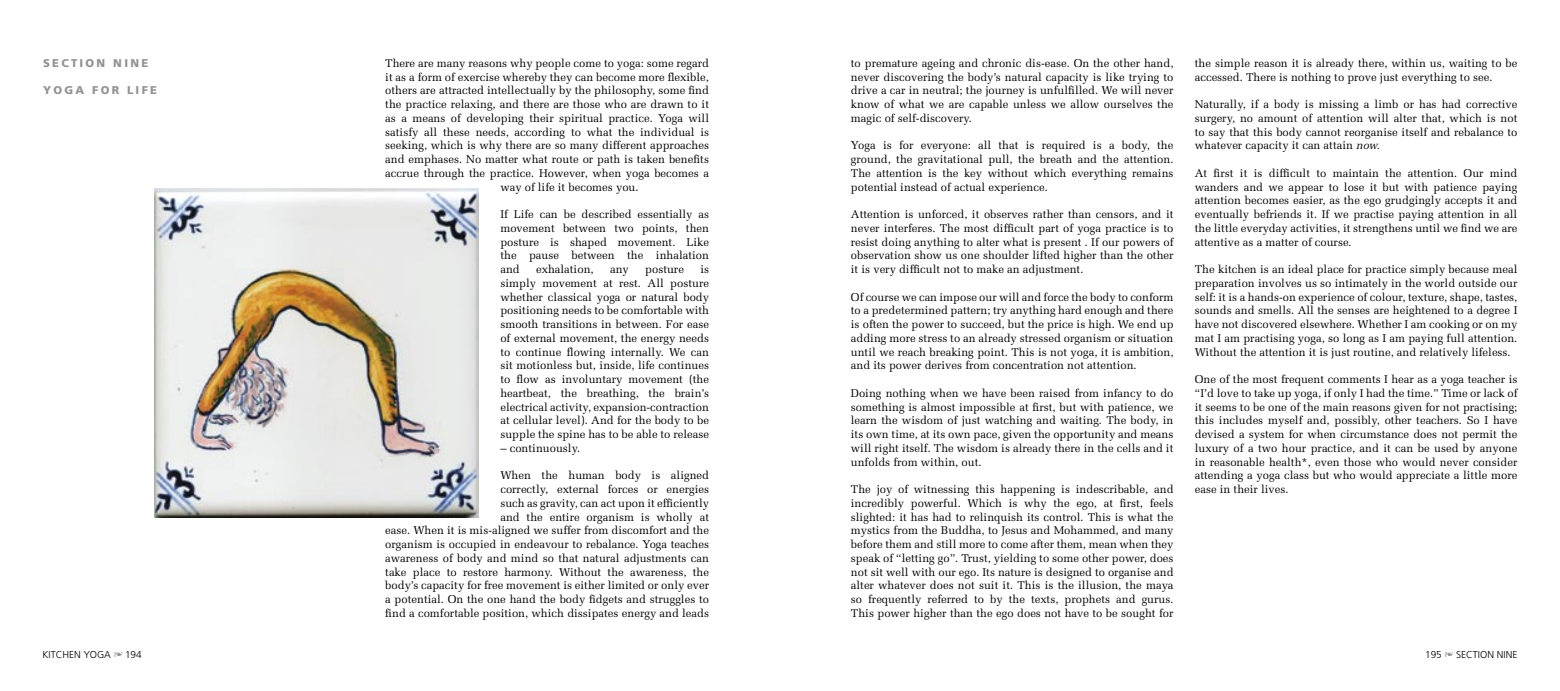
<style>
.page{position:relative;width:1560px;height:691px;background:#fff}
.page>*{position:absolute;margin:0;border:0;box-sizing:border-box;transform-origin:0 0}
.Melior{font:11.25px/13.8px "Melior";color:#000;text-align:justify}
.Melior-2{font:900 11.25px "Frutiger";letter-spacing:.2em;color:#939393}
.t1{font:300 10px "Frutiger";color:#000}
.s1{font-style:italic}
.s2{font-family:"Monotype Sorts";font-weight:400;font-size:11.25px;color:#939393}
</style>
<div class="page">
<img style="left:154px;top:189px;width:324px;height:328px">
<p class="Melior-2" style="left:43px;top:56px;width:107px">SECTION NINE</p>
<p class="Melior-2" style="left:43px;top:84px;width:115px">YOGA FOR LIFE</p>
<p class="Melior" style="left:385px;top:56px;width:325px">There are many reasons why people come to yoga: some regard</p>
<p class="Melior" style="left:385px;top:70px;width:325px">it as a form of exercise whereby they can become more flexible,</p>
<p class="Melior" style="left:385px;top:84px;width:325px">others are attracted intellectually by the philosophy, some find</p>
<p class="Melior" style="left:385px;top:97px;width:325px">the practice relaxing, and there are those who are drawn to it</p>
<p class="Melior" style="left:385px;top:111px;width:325px">as a means of developing their spiritual practice. Yoga will</p>
<p class="Melior" style="left:385px;top:125px;width:325px">satisfy all these needs, according to what the individual is</p>
<p class="Melior" style="left:385px;top:139px;width:325px">seeking, which is why there are so many different approaches</p>
<p class="Melior" style="left:385px;top:152px;width:325px">and emphases. No matter what route or path is taken benefits</p>
<p class="Melior" style="left:385px;top:166px;width:325px">accrue through the practice. However, when yoga becomes a</p>
<p class="Melior" style="left:500px;top:180px;width:140px">way of life it becomes you.</p>
<p class="Melior" style="left:500px;top:207px;width:210px">If Life can be described essentially as movement between two points, then posture is shaped movement. Like the pause between the inhalation and</p>
<p class="Melior" style="left:536px;top:262px;width:59px">exhalation,</p>
<p class="Melior" style="left:610px;top:262px;width:20px">any</p>
<p class="Melior" style="left:645px;top:262px;width:40px">posture</p>
<p class="Melior" style="left:500px;top:262px;width:210px;text-indent:200px">is simply movement at rest. All posture whether classical yoga or natural body positioning needs to be comfortable with smooth transitions in between. For ease of external movement, the energy needs to continue flowing internally. We can sit motionless but, inside, life continues to flow as involuntary movement (the heartbeat, the breathing, the brain’s electrical activity, expansion-contraction at cellular level). And for the body to be supple the spine has to be able to release</p>
<p class="Melior" style="left:500px;top:441px;width:81px">– continuously.</p>
<p class="Melior" style="left:385px;top:469px;width:325px;text-align:right">When the human body is aligned<br>correctly, external forces or energies<br>such as gravity, can act upon it efficiently<br>and the entire organism is wholly at<br>ease. When it is mis-aligned we suffer from discomfort and the organism is occupied in endeavour to rebalance. Yoga teaches awareness of body and mind so that natural adjustments can take place to restore harmony. Without the awareness, the body’s capacity for free movement is either limited or only ever a potential. On the one hand the body fidgets and struggles to find a comfortable position, which dissipates energy and leads</p>
<p class="Melior" style="left:850px;top:56px;width:324px">to premature ageing and chronic dis-ease. On the other hand, never discovering the body’s natural capacity is like trying to drive a car in neutral; the journey is unfulfilled. We will never know of what we are capable unless we allow ourselves the magic of self-discovery.</p>
<p class="Melior" style="left:850px;top:139px;width:324px">Yoga is for everyone: all that is required is a body, the ground, the gravitational pull, the breath and the attention.<br>The attention is the key without which everything remains potential instead of actual experience.</p>
<p class="Melior" style="left:850px;top:207px;width:324px">Attention is unforced, it observes rather than censors, and it never interferes. The most difficult part of yoga practice is to resist doing anything to alter what is present . If our powers of observation show us one shoulder lifted higher than the other it is very difficult not to make an adjustment.</p>
<p class="Melior" style="left:850px;top:290px;width:324px">Of course we can impose our will and force the body to conform to a predetermined pattern; try anything hard enough and there is often the power to succeed, but the price is high. We end up adding more stress to an already stressed organism or situation until we reach breaking point. This is not yoga, it is ambition, and its power derives from concentration not attention.</p>
<p class="Melior" style="left:850px;top:386px;width:324px">Doing nothing when we have been raised from infancy to do something is almost impossible at first, but with patience, we learn the wisdom of just watching and waiting. The body, in its own time, at its own pace, given the opportunity and means will right itself. The wisdom is already there in the cells and it unfolds from within, out.</p>
<p class="Melior" style="left:850px;top:482px;width:324px">The joy of witnessing this happening is indescribable, and incredibly powerful. Which is why the ego, at first, feels slighted: it has had to relinquish its control. This is what the mystics from the Buddha, to Jesus and Mohammed, and many before them and still more to come after them, mean when they speak of “letting go”. Trust, yielding to some other power, does not sit well with our ego. Its nature is designed to organise and alter whatever does not suit it. This is the illusion, the maya so frequently referred to by the texts, prophets and gurus.<br>This power higher than the ego does not have to be sought for</p>
<p class="Melior" style="left:1194px;top:56px;width:324px">the simple reason it is already there, within us, waiting to be accessed. There is nothing to prove just everything to see.</p>
<p class="Melior" style="left:1194px;top:97px;width:324px">Naturally, if a body is missing a limb or has had corrective surgery, no amount of attention will alter that, which is not to say that this body cannot reorganise itself and rebalance to whatever capacity it can attain <span class="s1">now.</span></p>
<p class="Melior" style="left:1194px;top:166px;width:324px">At first it is difficult to maintain the attention. Our mind wanders and we appear to lose it but with patience paying attention becomes easier, as the ego grudgingly accepts it and eventually befriends it. If we practise paying attention in all the little everyday activities, it strengthens until we find we are attentive as a matter of course.</p>
<p class="Melior" style="left:1194px;top:262px;width:324px">The kitchen is an ideal place for practice simply because meal preparation involves us so intimately in the world outside our self: it is a hands-on experience of colour, texture, shape, tastes, sounds and smells. All the senses are heightened to a degree I have not discovered elsewhere. Whether I am cooking or on my mat I am practising yoga, so long as I am paying full attention.<br>Without the attention it is just routine, and relatively lifeless.</p>
<p class="Melior" style="left:1194px;top:372px;width:324px">One of the most frequent comments I hear as a yoga teacher is “I’d love to take up yoga, if only I had the time.” Time or lack of it seems to be one of the main reasons given for not practising; this includes myself and, possibly, other teachers. So I have devised a system for when circumstance does not permit the luxury of a two hour practice, and it can be used by anyone in reasonable health*, even those who would never consider attending a yoga class but who would appreciate a little more ease in their lives.</p>
<p class="t1" style="left:43px;top:649px;width:101px">KITCHEN YOGA <span class="s2">§</span> 194</p>
<p class="t1" style="left:1424px;top:649px;width:94px">195 <span class="s2">§</span> SECTION NINE</p>
</div>
